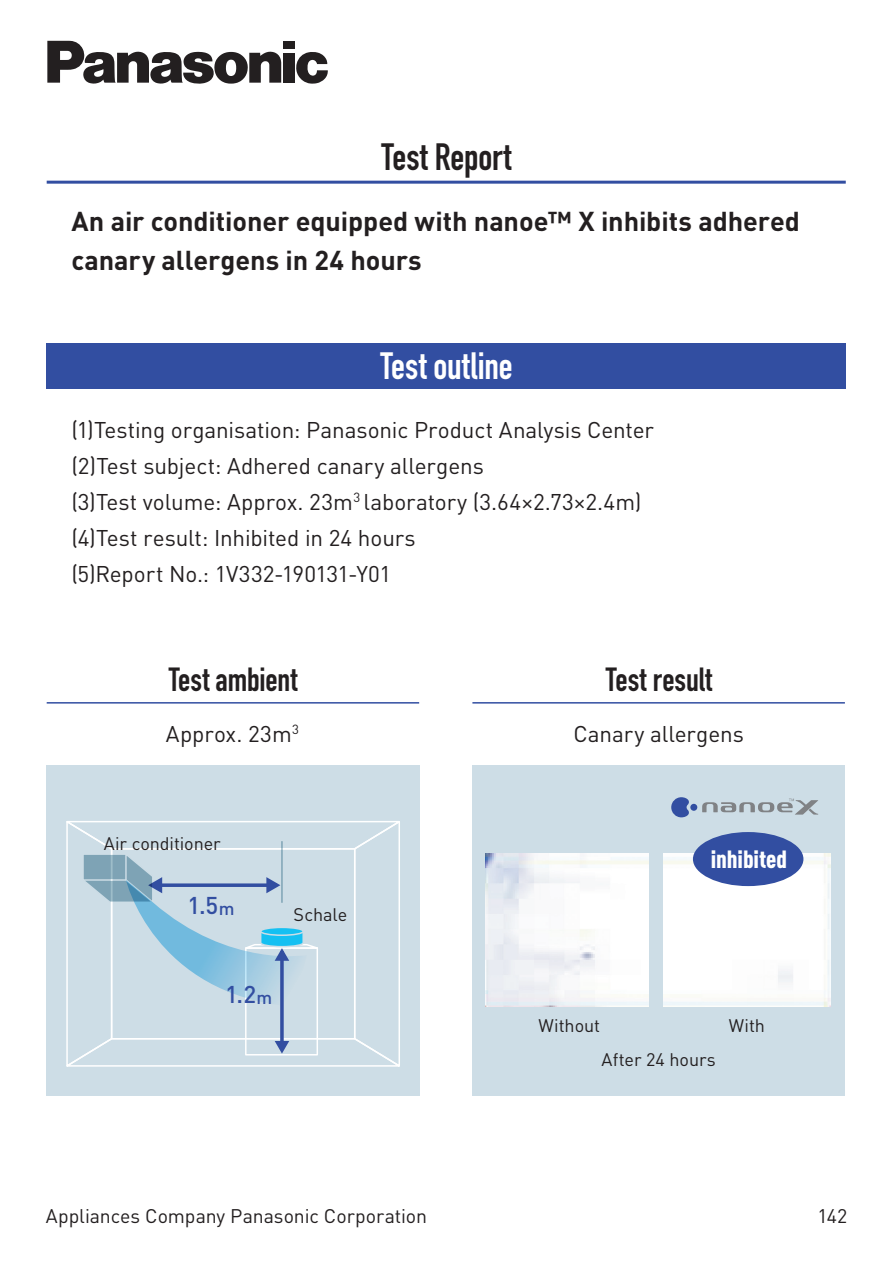
<style>
.page{position:relative;width:893px;height:1263px;background:#fff}
.page>*{position:absolute;margin:0;border:0;box-sizing:border-box;transform-origin:0 0}
.t1{font:700 37.5px "DIN Condensed";color:#fff}
.t2{font:700 37.5px "DIN Condensed";letter-spacing:-.005em;color:#231f20}
.t3{font:700 33px "DIN Condensed";letter-spacing:-.005em;color:#231f20}
.t4{font:700 27px/38.5px "DINOT";letter-spacing:-.005em;color:#231f20}
.t5{font:900 condensed 24.6px "DINOT";letter-spacing:-.005em;color:#fff}
.t6{font:500 24px "DINOT";color:#324ea1}
.t7{font:22.5px/36px "DINOT";letter-spacing:-.005em;color:#231f20}
.t8{font:19.5px "DINOT";letter-spacing:-.005em;color:#231f20}
.t9{font:18px "DINOT";letter-spacing:-.005em;color:#231f20}
.s1{font-size:18px}
</style>
<div class="page">
<div style="left:472px;top:765px;width:373px;height:330px;background:#cddde6"></div>
<div style="left:47px;top:344px;width:799px;height:45px;background:#324ea1"></div>
<div style="left:46px;top:765px;width:373px;height:330px;background:#cddde6"></div>
<img style="left:485px;top:853px;width:346px;height:153px">
<hr style="left:47px;top:181px;width:799px;height:3px;background:#324ea1">
<hr style="left:47px;top:702px;width:372px;height:2px;background:#324ea1">
<hr style="left:472px;top:702px;width:373px;height:2px;background:#324ea1">
<svg style="left:47px;top:41px;width:234px;height:43px"></svg>
<div style="left:283px;top:53px;width:12px;height:30px;background:#231f20"></div>
<div style="left:283px;top:41px;width:12px;height:8px;background:#231f20"></div>
<svg style="left:296px;top:52px;width:32px;height:32px"></svg>
<svg style="left:66px;top:821px;width:334px;height:246px"></svg>
<div style="left:690px;top:804px;width:7px;height:7px;background:#324ea1;border-radius:50%"></div>
<svg style="left:671px;top:797px;width:18px;height:20px"></svg>
<svg style="left:702px;top:798px;width:116px;height:17px"></svg>
<div style="left:693px;top:832px;width:110px;height:54px;background:#324ea1;border-radius:50%"></div>
<div style="left:649px;top:845px;width:13px;height:175px;background:#cddde6"></div>
<h1 class="t2" style="left:382px;top:131px;width:131px">Test Report</h1>
<p class="t4" style="left:71px;top:202px;width:730px">An air conditioner equipped with nanoe™ X inhibits adhered canary allergens in 24 hours</p>
<h1 class="t1" style="left:380px;top:340px;width:134px">Test outline</h1>
<p class="t7" style="left:71px;top:411px;width:584px">(1)Testing organisation: Panasonic Product Analysis Center (2)Test subject: Adhered canary allergens<br>(3)Test volume: Approx. 23m<sup>3</sup> laboratory (3.64×2.73×2.4m) (4)Test result: Inhibited in 24 hours<br>(5)Report No.: 1V332-190131-Y01</p>
<h2 class="t3" style="left:169px;top:657px;width:130px">Test ambient</h2>
<h2 class="t3" style="left:606px;top:657px;width:108px">Test result</h2>
<p class="t7" style="left:166px;top:715px;width:135px">Approx. 23m<sup>3</sup></p>
<p class="t9" style="left:104px;top:832px;width:118px">Air conditioner</p>
<p class="t6" style="left:187px;top:890px;width:49px">1.5<span class="s1">m</span></p>
<p class="t9" style="left:294px;top:903px;width:55px">Schale</p>
<p class="t6" style="left:225px;top:979px;width:49px">1.2<span class="s1">m</span></p>
<p class="t7" style="left:573px;top:715px;width:172px">Canary allergens</p>
<p class="t9" style="left:539px;top:1014px;width:63px">Without</p>
<p class="t5" style="left:711px;top:844px;width:78px">inhibited</p>
<p class="t9" style="left:729px;top:1014px;width:38px">With</p>
<p class="t9" style="left:601px;top:1048px;width:116px">After 24 hours</p>
<p class="t8" style="left:46px;top:1204px;width:383px">Appliances Company Panasonic Corporation</p>
<p class="t8" style="left:818px;top:1204px;width:31px">142</p>
</div>
